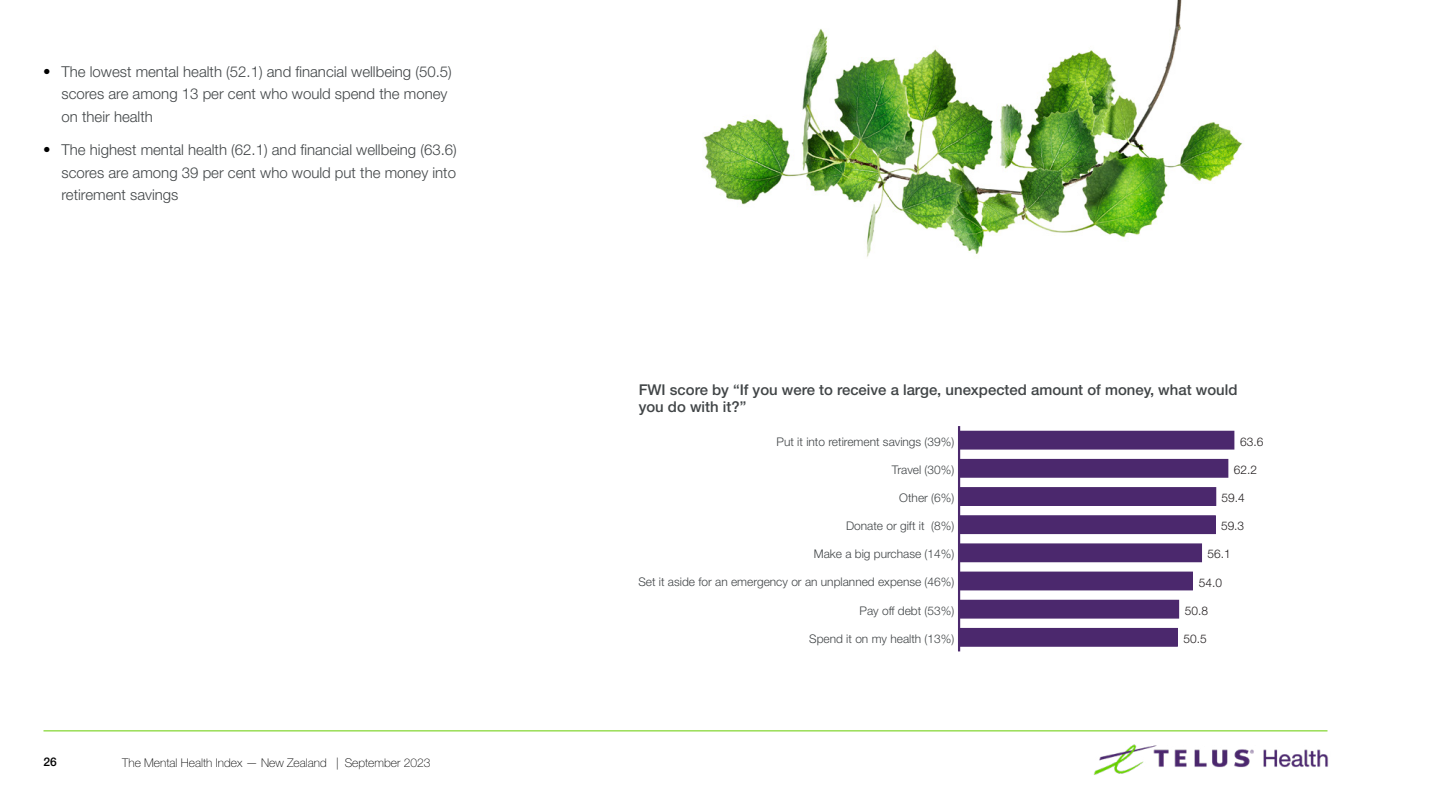
<style>
.page{position:relative;width:1440px;height:810px;background:#fff}
.page>*{position:absolute;margin:0;border:0;box-sizing:border-box;transform-origin:0 0}
.t1{font:300 15px/22.5px "Helvetica Neue LT Std";color:#414547}
.t2{font:500 14.85px/17.9px "Helvetica Neue LT Std";color:#414547}
.t3{font:100 12px "Helvetica Neue LT Std";color:#000}
.t4{font:500 12px "Helvetica Neue LT Std";color:#000}
.t5{font:300 11.85px "Helvetica Neue LT Std";color:#414547}
.t6{font:300 11.85px "Helvetica Neue LT Std";color:#231f20}
</style>
<div class="page">
<img style="left:703px;top:0;width:541px;height:257px">
<img style="left:1093px;top:744px;width:236px;height:31px">
<hr style="left:44px;top:730px;width:1284px;height:1px;background:#6c0">
<hr style="left:958px;top:426px;width:2px;height:225px;background:#4b286d">
<div style="left:959px;top:431px;width:275px;height:18px;background:#4b286d"></div>
<div style="left:958px;top:431px;width:276px;height:19px;border:1px solid #4b286d"></div>
<div style="left:959px;top:460px;width:269px;height:17px;background:#4b286d"></div>
<div style="left:958px;top:459px;width:270px;height:19px;border:1px solid #4b286d"></div>
<div style="left:959px;top:488px;width:257px;height:17px;background:#4b286d"></div>
<div style="left:958px;top:487px;width:258px;height:19px;border:1px solid #4b286d"></div>
<div style="left:959px;top:516px;width:256px;height:17px;background:#4b286d"></div>
<div style="left:958px;top:515px;width:258px;height:19px;border:1px solid #4b286d"></div>
<div style="left:959px;top:544px;width:242px;height:18px;background:#4b286d"></div>
<div style="left:958px;top:543px;width:244px;height:19px;border:1px solid #4b286d"></div>
<div style="left:959px;top:572px;width:233px;height:18px;background:#4b286d"></div>
<div style="left:959px;top:601px;width:219px;height:17px;background:#4b286d"></div>
<div style="left:958px;top:600px;width:221px;height:19px;border:1px solid #4b286d"></div>
<div style="left:959px;top:629px;width:218px;height:17px;background:#4b286d"></div>
<div style="left:958px;top:628px;width:220px;height:19px;border:1px solid #4b286d"></div>
<p class="t1" style="left:62px;top:60px;width:392px;text-indent:-18px"><sup>•</sup> The lowest mental health (52.1) and financial wellbeing (50.5) scores are among 13 per cent who would spend the money on their health</p>
<p class="t1" style="left:62px;top:138px;width:397px;text-align:justify;text-indent:-18px"><sup>•</sup> The highest mental health (62.1) and financial wellbeing (63.6) scores are among 39 per cent who would put the money into retirement savings</p>
<p class="t4" style="left:44px;top:755px;width:15px">26</p>
<p class="t3" style="left:122px;top:755px;width:310px">The Mental Health Index — New Zealand | September 2023</p>
<p class="t2" style="left:639px;top:380px;width:600px">FWI score by “If you were to receive a large, unexpected amount of money, what would you do with it?”</p>
<p class="t5" style="left:777px;top:434px;width:179px">Put it into retirement savings (39%)</p>
<p class="t6" style="left:1240px;top:435px;width:25px">63.6</p>
<p class="t5" style="left:892px;top:462px;width:64px">Travel (30%)</p>
<p class="t5" style="left:899px;top:491px;width:56px">Other (6%)</p>
<p class="t5" style="left:846px;top:519px;width:110px">Donate or gift it (8%)</p>
<p class="t5" style="left:814px;top:547px;width:142px">Make a big purchase (14%)</p>
<p class="t5" style="left:638px;top:575px;width:317px">Set it aside for an emergency or an unplanned expense (46%)</p>
<p class="t5" style="left:860px;top:603px;width:96px">Pay off debt (53%)</p>
<p class="t6" style="left:1234px;top:463px;width:25px">62.2</p>
<p class="t6" style="left:1222px;top:491px;width:25px">59.4</p>
<p class="t6" style="left:1221px;top:519px;width:25px">59.3</p>
<p class="t6" style="left:1207px;top:546px;width:25px">56.1</p>
<p class="t6" style="left:1199px;top:575px;width:25px">54.0</p>
<p class="t6" style="left:1185px;top:603px;width:25px">50.8</p>
<p class="t5" style="left:809px;top:631px;width:147px">Spend it on my health (13%)</p>
<p class="t6" style="left:1184px;top:631px;width:25px">50.5</p>
</div>
